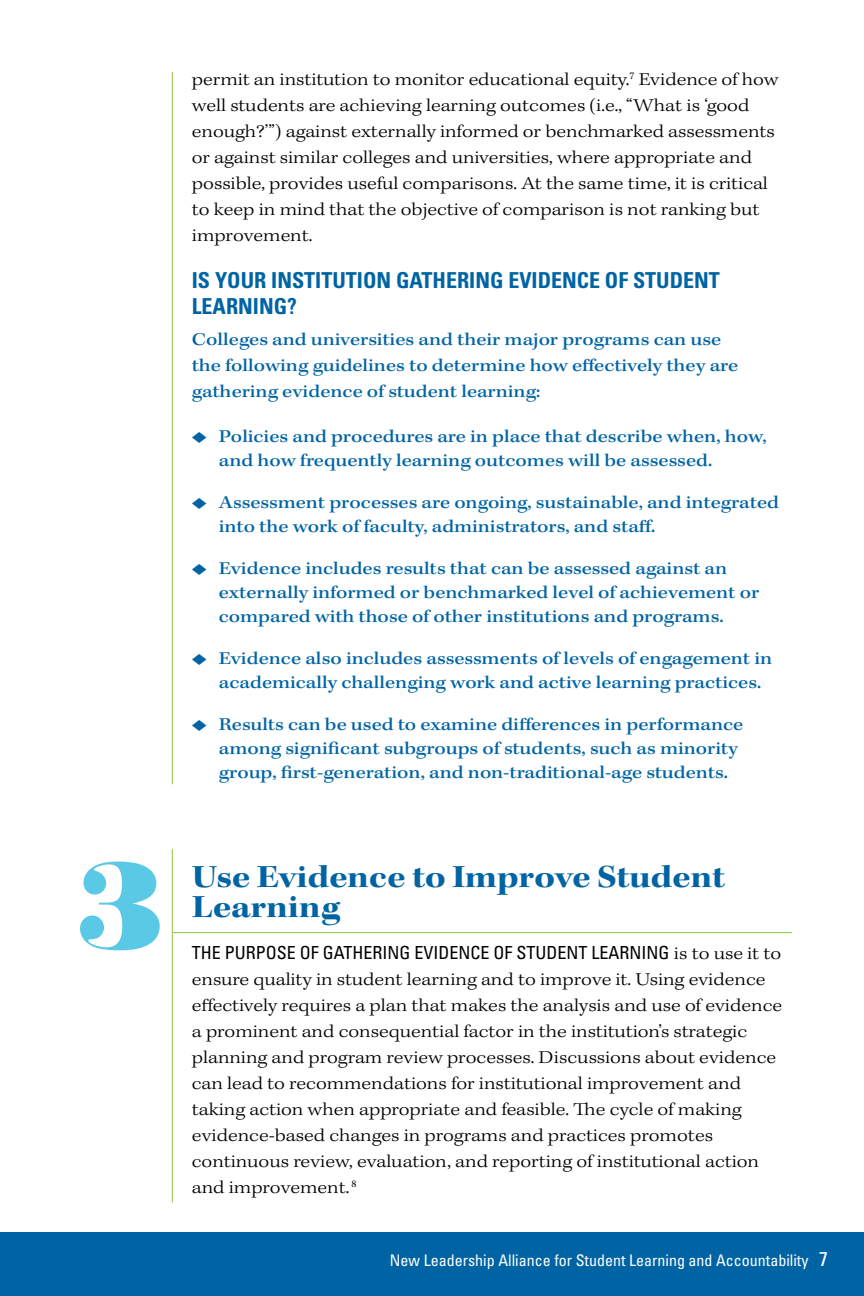
<style>
.page{position:relative;width:864px;height:1296px;background:#fff}
.page>*{position:absolute;margin:0;border:0;box-sizing:border-box;transform-origin:0 0}
.t1{font:120px "Falstaff MT Std";color:#59c9e6}
.t2{font:32px "Kepler Std Bold Ext Subh";color:#0064a4}
.t3{font:700 condensed 22px/26px "Univers LT Std";color:#0064a4}
.t4{font:300 expanded 18px/26px "Kepler Std";color:#000}
.t5{font:500 expanded 18px/24px "Kepler Std";color:#0064a4}
.t6{font:condensed 18px "Univers LT Std";color:#000}
.t7{font:condensed 16px "Univers LT Std";color:#fff}
.s1{font-family:"Kepler Std";font-weight:300;font-stretch:expanded}
.s2{font-size:20px}
</style>
<div class="page">
<div style="left:0;top:1232px;width:864px;height:64px;background:#0064a4"></div>
<hr style="left:172px;top:72px;width:1px;height:712px;background:#8dc63f">
<hr style="left:172px;top:849px;width:1px;height:354px;background:#8dc63f">
<hr style="left:173px;top:932px;width:619px;height:1px;background:#8dc63f">
<h1 class="t1" style="left:72px;top:834px;width:97px">3</h1>
<p class="t4" style="left:192px;top:67px;width:588px">permit an institution to monitor educational equity.<sup>7</sup> Evidence of how well students are achieving learning outcomes (i.e., “What is ‘good enough?’”) against externally informed or benchmarked assessments or against similar colleges and universities, where appropriate and possible, provides useful comparisons. At the same time, it is critical to keep in mind that the objective of comparison is not ranking but improvement.</p>
<p class="t3" style="left:192px;top:267px;width:529px">IS YOUR INSTITUTION GATHERING EVIDENCE OF STUDENT<br>LEARNING?</p>
<p class="t5" style="left:192px;top:327px;width:548px;line-height:26px">Colleges and universities and their major programs can use the following guidelines to determine how effectively they are gathering evidence of student learning:</p>
<p class="t5" style="left:219px;top:426px;width:549px">Policies and procedures are in place that describe when, how, and how frequently learning outcomes will be assessed.</p>
<p class="t5" style="left:219px;top:492px;width:562px">Assessment processes are ongoing, sustainable, and integrated into the work of faculty, administrators, and staff.</p>
<p class="t5" style="left:219px;top:558px;width:542px">Evidence includes results that can be assessed against an externally informed or benchmarked level of achievement or compared with those of other institutions and programs.</p>
<p class="t5" style="left:219px;top:648px;width:555px">Evidence also includes assessments of levels of engagement in academically challenging work and active learning practices.</p>
<p class="t5" style="left:219px;top:714px;width:526px">Results can be used to examine differences in performance among significant subgroups of students, such as minority group, first-generation, and non-traditional-age students.</p>
<h2 class="t2" style="left:192px;top:858px;width:535px">Use Evidence to Improve Student</h2>
<h2 class="t2" style="left:192px;top:888px;width:150px">Learning</h2>
<p class="t6" style="left:192px;top:941px;width:591px">Th e purpose of gath ering evidence of student learning <span class="s1">is to use it to</span></p>
<p class="t4" style="left:192px;top:967px;width:592px">ensure quality in student learning and to improve it. Using evidence effectively requires a plan that makes the analysis and use of evidence a prominent and consequential factor in the institution’s strategic planning and program review processes. Discussions about evidence can lead to recommendations for institutional improvement and taking action when appropriate and feasible. The cycle of making evidence-based changes in programs and practices promotes continuous review, evaluation, and reporting of institutional action and improvement. <sup>8</sup></p>
<p class="t7" style="left:390px;top:1250px;width:440px">New Leadership Alliance for Student Learning and Accountability <span class="s2">7</span></p>
</div>
